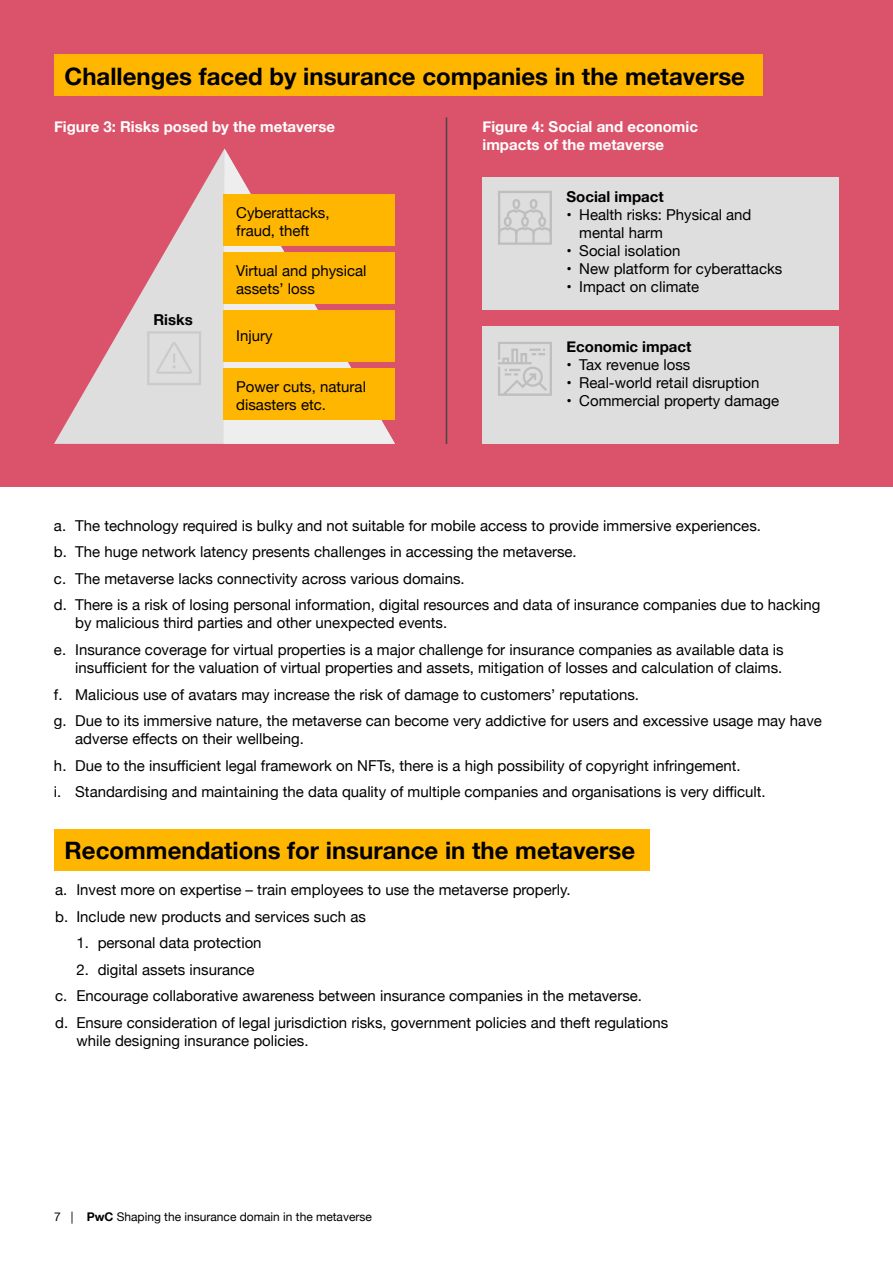
<style>
.page{position:relative;width:893px;height:1263px;background:#fff}
.page>*{position:absolute;margin:0;border:0;box-sizing:border-box;transform-origin:0 0}
.t1{font:700 24px "Helvetica Neue";color:#000}
.t2{font:15px/26.5px "Helvetica Neue";color:#000}
.t3{font:700 15px/18px "Helvetica Neue";color:#fff}
.t4{font:700 15px "Helvetica Neue";color:#000}
.t5{font:12px "Helvetica Neue";color:#000}
.s1{font-weight:700}
</style>
<div class="page">
<div style="left:0;top:0;width:893px;height:487px;background:#db536a"></div>
<div style="left:482px;top:177px;width:357px;height:133px;background:#dedede"></div>
<div style="left:482px;top:326px;width:357px;height:117px;background:#dedede"></div>
<svg style="left:498px;top:191px;width:54px;height:54px"></svg>
<svg style="left:498px;top:342px;width:54px;height:54px"></svg>
<svg style="left:54px;top:151px;width:169px;height:293px"></svg>
<svg style="left:223px;top:149px;width:172px;height:295px"></svg>
<div style="left:223px;top:194px;width:172px;height:51px;background:#ffb600"></div>
<div style="left:223px;top:252px;width:172px;height:51px;background:#ffb600"></div>
<div style="left:223px;top:311px;width:172px;height:51px;background:#ffb600"></div>
<div style="left:223px;top:369px;width:172px;height:51px;background:#ffb600"></div>
<svg style="left:147px;top:331px;width:54px;height:54px;background:#d9d9d9"></svg>
<div style="left:54px;top:55px;width:709px;height:41px;background:#ffb600"></div>
<hr style="left:446px;top:117px;width:1px;height:327px;background:#464646">
<div style="left:54px;top:829px;width:595px;height:41px;background:#ffb600"></div>
<h1 class="t1" style="left:65px;top:57px;width:682px">Challenges faced by insurance companies in the metaverse</h1>
<p class="t3" style="left:54px;top:118px;width:283px">Figure 3: Risks posed by the metaverse</p>
<p class="t4" style="left:153px;top:308px;width:41px">Risks</p>
<p class="t2" style="left:236px;top:204px;width:95px;line-height:18px">Cyberattacks, fraud, theft</p>
<p class="t2" style="left:236px;top:262px;width:132px;line-height:18px">Virtual and physical assets’ loss</p>
<p class="t2" style="left:236px;top:323px;width:38px">Injury</p>
<p class="t2" style="left:236px;top:379px;width:131px;line-height:18px">Power cuts, natural disasters etc.</p>
<p class="t3" style="left:482px;top:118px;width:217px">Figure 4: Social and economic impacts of the metaverse</p>
<p class="t4" style="left:566px;top:185px;width:99px">Social impact</p>
<p class="t2" style="left:579px;top:207px;width:174px;line-height:18px;text-indent:-13px">• Health risks: Physical and mental harm</p>
<p class="t2" style="left:566px;top:239px;width:115px">• Social isolation</p>
<p class="t2" style="left:566px;top:257px;width:217px">• New platform for cyberattacks</p>
<p class="t2" style="left:566px;top:275px;width:134px">• Impact on climate</p>
<p class="t4" style="left:566px;top:335px;width:126px">Economic impact</p>
<p class="t2" style="left:566px;top:353px;width:125px">• Tax revenue loss</p>
<p class="t2" style="left:566px;top:371px;width:195px">• Real-world retail disruption</p>
<p class="t2" style="left:566px;top:389px;width:214px">• Commercial property damage</p>
<p class="t2" style="left:54px;top:513px;width:768px">a. The technology required is bulky and not suitable for mobile access to provide immersive experiences.<br>b. The huge network latency presents challenges in accessing the metaverse.<br>c. The metaverse lacks connectivity across various domains.<br>d. There is a risk of losing personal information, digital resources and data of insurance companies due to hacking</p>
<p class="t2" style="left:54px;top:611px;width:731px;text-indent:21px">by malicious third parties and other unexpected events.<br>e. Insurance coverage for virtual properties is a major challenge for insurance companies as available data is</p>
<p class="t2" style="left:54px;top:655px;width:769px;text-indent:21px">insufficient for the valuation of virtual properties and assets, mitigation of losses and calculation of claims.<br>f. Malicious use of avatars may increase the risk of damage to customers’ reputations.<br>g. Due to its immersive nature, the metaverse can become very addictive for users and excessive usage may have</p>
<p class="t2" style="left:54px;top:726px;width:713px;text-indent:21px">adverse effects on their wellbeing.<br>h. Due to the insufficient legal framework on NFTs, there is a high possibility of copyright infringement.<br>i. Standardising and maintaining the data quality of multiple companies and organisations is very difficult.</p>
<h1 class="t1" style="left:65px;top:831px;width:572px">Recommendations for insurance in the metaverse</h1>
<p class="t2" style="left:55px;top:877px;width:517px">a. Invest more on expertise – train employees to use the metaverse properly. b. Include new products and services such as</p>
<p class="t2" style="left:76px;top:930px;width:187px">1. personal data protection</p>
<p class="t2" style="left:55px;top:957px;width:615px;text-indent:21px">2. digital assets insurance<br>c. Encourage collaborative awareness between insurance companies in the metaverse.<br>d. Ensure consideration of legal jurisdiction risks, government policies and theft regulations</p>
<p class="t2" style="left:76px;top:1028px;width:234px">while designing insurance policies.</p>
<p class="t5" style="left:54px;top:1208px;width:319px">7 | <span class="s1">PwC</span> Shaping the insurance domain in the metaverse</p>
</div>
